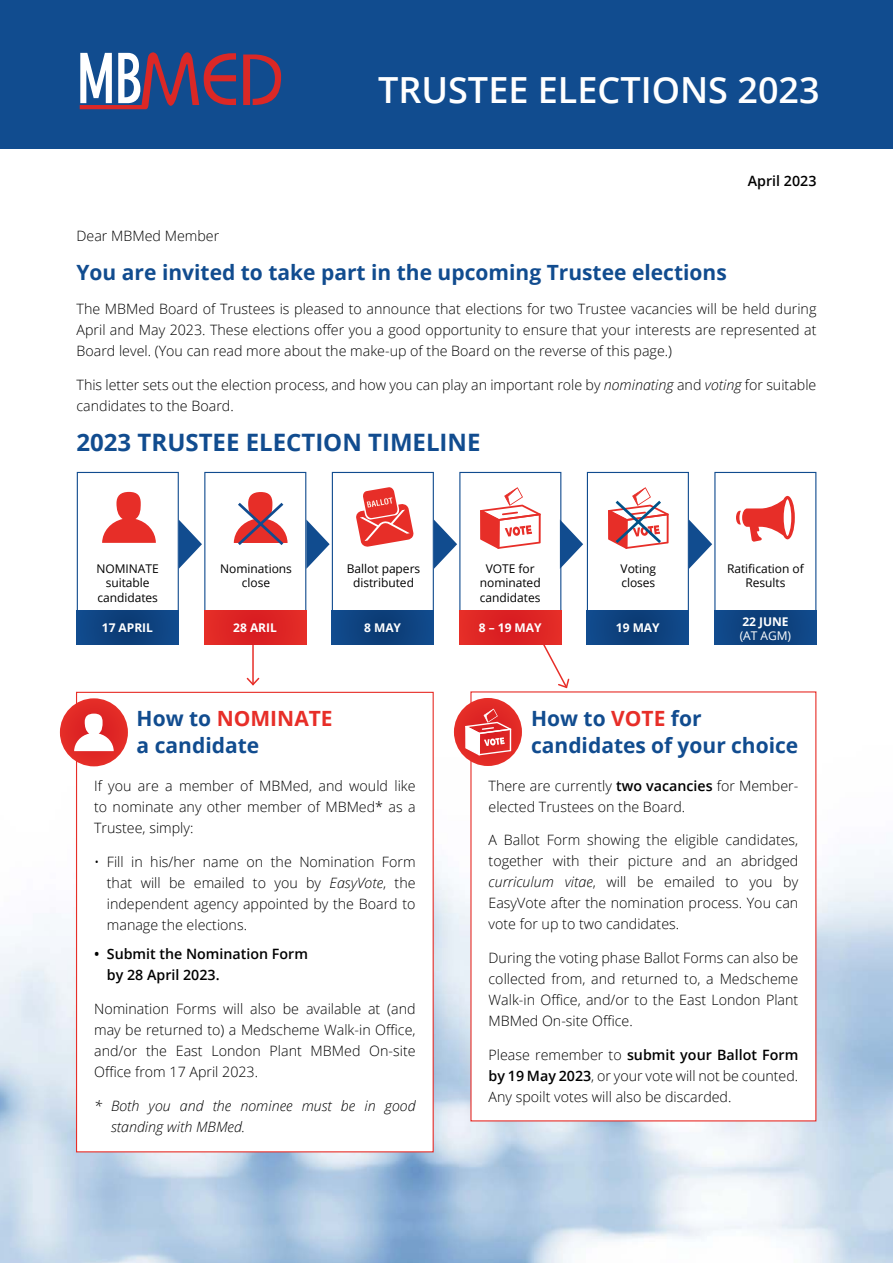
<style>
.page{position:relative;width:893px;height:1263px;background:#fff}
.page>*{position:absolute;margin:0;border:0;box-sizing:border-box;transform-origin:0 0}
.t1{font:600 36px "Open Sans";color:#fff}
.t2{font:700 24px "Open Sans";color:#114c8f}
.t3{font:700 21px/27px "Open Sans";color:#114c8f}
.t4{font:300 14.25px/21px "Open Sans";color:#000;text-align:justify}
.t5{font:italic 300 14.25px/21px "Open Sans";color:#000}
.t6{font:600 14.25px/21px "Open Sans";color:#000}
.t7{font:12px/14.7px "Open Sans";letter-spacing:-.005em;color:#000;text-align:center}
.t8{font:700 12px "Open Sans";letter-spacing:-.005em;color:#fff}
.t9{font:12px "Open Sans";color:#fff}
.s1{font-style:italic}
.s2{color:#e72e28}
.s3{font-weight:600}
</style>
<div class="page">
<img style="left:0;top:691px;width:893px;height:572px">
<hr style="left:252px;top:644px;width:2px;height:40px;background:#e72e28">
<svg style="left:246px;top:676px;width:14px;height:10px"></svg>
<svg style="left:543px;top:642px;width:27px;height:47px"></svg>
<svg style="left:356px;top:487px;width:58px;height:60px"></svg>
<svg style="left:480px;top:487px;width:61px;height:62px"></svg>
<svg style="left:102px;top:492px;width:54px;height:51px"></svg>
<svg style="left:306px;top:520px;width:24px;height:49px"></svg>
<div style="left:204px;top:472px;width:102px;height:140px;border:1px solid #114c8f"></div>
<div style="left:204px;top:611px;width:102px;height:34px;background:#dd2424"></div>
<svg style="left:434px;top:520px;width:23px;height:49px"></svg>
<div style="left:332px;top:472px;width:102px;height:140px;border:1px solid #114c8f"></div>
<svg style="left:332px;top:611px;width:102px;height:34px;background:#0e4280"></svg>
<svg style="left:561px;top:520px;width:22px;height:49px"></svg>
<div style="left:459px;top:472px;width:102px;height:140px;border:1px solid #114c8f"></div>
<div style="left:459px;top:611px;width:102px;height:34px;background:#dd2424"></div>
<svg style="left:689px;top:520px;width:23px;height:49px"></svg>
<div style="left:587px;top:472px;width:102px;height:140px;border:1px solid #114c8f"></div>
<svg style="left:587px;top:611px;width:102px;height:34px;background:#0e4280"></svg>
<svg style="left:714px;top:611px;width:102px;height:34px;background:#0e4280"></svg>
<svg style="left:179px;top:520px;width:23px;height:49px"></svg>
<div style="left:77px;top:472px;width:102px;height:140px;border:1px solid #114c8f"></div>
<svg style="left:77px;top:611px;width:102px;height:34px;background:#0e4280"></svg>
<svg style="left:234px;top:492px;width:54px;height:53px"></svg>
<svg style="left:608px;top:487px;width:61px;height:62px"></svg>
<svg style="left:736px;top:496px;width:59px;height:46px"></svg>
<div style="left:77px;top:692px;width:356px;height:460px;background:#fff"></div>
<div style="left:471px;top:692px;width:345px;height:429px;background:#fff"></div>
<svg style="left:454px;top:698px;width:68px;height:68px;background:#e4302c"></svg>
<svg style="left:60px;top:698px;width:68px;height:68px;background:#e32f2b"></svg>
<svg style="left:465px;top:709px;width:46px;height:46px"></svg>
<svg style="left:74px;top:714px;width:40px;height:37px"></svg>
<div style="left:0;top:0;width:893px;height:149px;background:#114c8f"></div>
<svg style="left:80px;top:52px;width:156px;height:57px"></svg>
<svg style="left:243px;top:54px;width:38px;height:51px"></svg>
<h1 class="t1" style="left:378px;top:65px;width:443px">TRUSTEE ELECTIONS 2023</h1>
<p class="t6" style="left:748px;top:170px;width:70px">April 2023</p>
<p class="t4" style="left:77px;top:224px;width:144px">Dear MBMed Member</p>
<h3 class="t3" style="left:77px;top:259px;width:652px">You are invited to take part in the upcoming Trustee elections</h3>
<p class="t4" style="left:77px;top:298px;width:741px">The MBMed Board of Trustees is pleased to announce that elections for two Trustee vacancies will be held during April and May 2023. These elections offer you a good opportunity to ensure that your interests are represented at Board level. (You can read more about the make-up of the Board on the reverse of this page.)</p>
<p class="t4" style="left:77px;top:374px;width:741px">This letter sets out the election process, and how you can play an important role by <span class="s1">nominating</span> and <span class="s1">voting</span> for suitable candidates to the Board.</p>
<h2 class="t2" style="left:77px;top:425px;width:405px">2023 TRUSTEE ELECTION TIMELINE</h2>
<p class="t7" style="left:97px;top:560px;width:64px">NOMINATE suitable candidates</p>
<p class="t7" style="left:347px;top:560px;width:75px">Ballot papers distributed</p>
<p class="t7" style="left:480px;top:560px;width:62px">VOTE for nominated candidates</p>
<p class="t7" style="left:621px;top:560px;width:37px;text-align:left">Voting closes</p>
<p class="t7" style="left:727px;top:560px;width:78px">Ratification of<br>Results</p>
<p class="t7" style="left:220px;top:560px;width:73px">Nominations close</p>
<p class="t8" style="left:102px;top:620px;width:53px">17 APRIL</p>
<p class="t8" style="left:233px;top:620px;width:45px">28 ARIL</p>
<p class="t8" style="left:364px;top:620px;width:38px">8 MAY</p>
<p class="t8" style="left:479px;top:620px;width:64px">8 – 19 MAY</p>
<p class="t8" style="left:616px;top:620px;width:45px">19 MAY</p>
<p class="t8" style="left:742px;top:614px;width:48px">22 JUNE</p>
<p class="t9" style="left:740px;top:627px;width:53px">(AT AGM)</p>
<h3 class="t3" style="left:137px;top:704px;width:198px">How to <span class="s2">NOMINATE </span>a candidate</h3>
<p class="t4" style="left:94px;top:775px;width:323px">If you are a member of MBMed, and would like to nominate any other member of MBMed* as a Trustee, simply:</p>
<p class="t4" style="left:107px;top:851px;width:310px;text-indent:-13px">• Fill in his/her name on the Nomination Form that will be emailed to you by <span class="s1">EasyVote</span>, the independent agency appointed by the Board to manage the elections.</p>
<p class="t6" style="left:107px;top:943px;width:203px;text-indent:-13px">• Submit the Nomination Form by 28 April 2023.</p>
<p class="t4" style="left:94px;top:998px;width:323px">Nomination Forms will also be available at (and may be returned to) a Medscheme Walk-in Office, and/or the East London Plant MBMed On-site Office from 17 April 2023.</p>
<p class="t5" style="left:111px;top:1095px;width:306px;text-indent:-17px">* Both you and the nominee must be in good standing with MBMed.</p>
<h3 class="t3" style="left:531px;top:704px;width:269px">How to <span class="s2">VOTE</span> for candidates of your choice</h3>
<p class="t4" style="left:489px;top:774px;width:311px">There are currently <span class="s3">two vacancies</span> for Member&shy;elected Trustees on the Board.</p>
<p class="t4" style="left:489px;top:829px;width:311px">A Ballot Form showing the eligible candidates, together with their picture and an abridged <span class="s1">curriculum vitae</span>, will be emailed to you by EasyVote after the nomination process. You can vote for up to two candidates.</p>
<p class="t4" style="left:489px;top:947px;width:311px">During the voting phase Ballot Forms can also be collected from, and returned to, a Medscheme Walk-in Office, and/or to the East London Plant MBMed On-site Office.</p>
<p class="t4" style="left:489px;top:1044px;width:311px">Please remember to <span class="s3">submit your Ballot Form by 19 May 2023</span>, or your vote will not be counted.<br>Any spoilt votes will also be discarded.</p>
</div>
